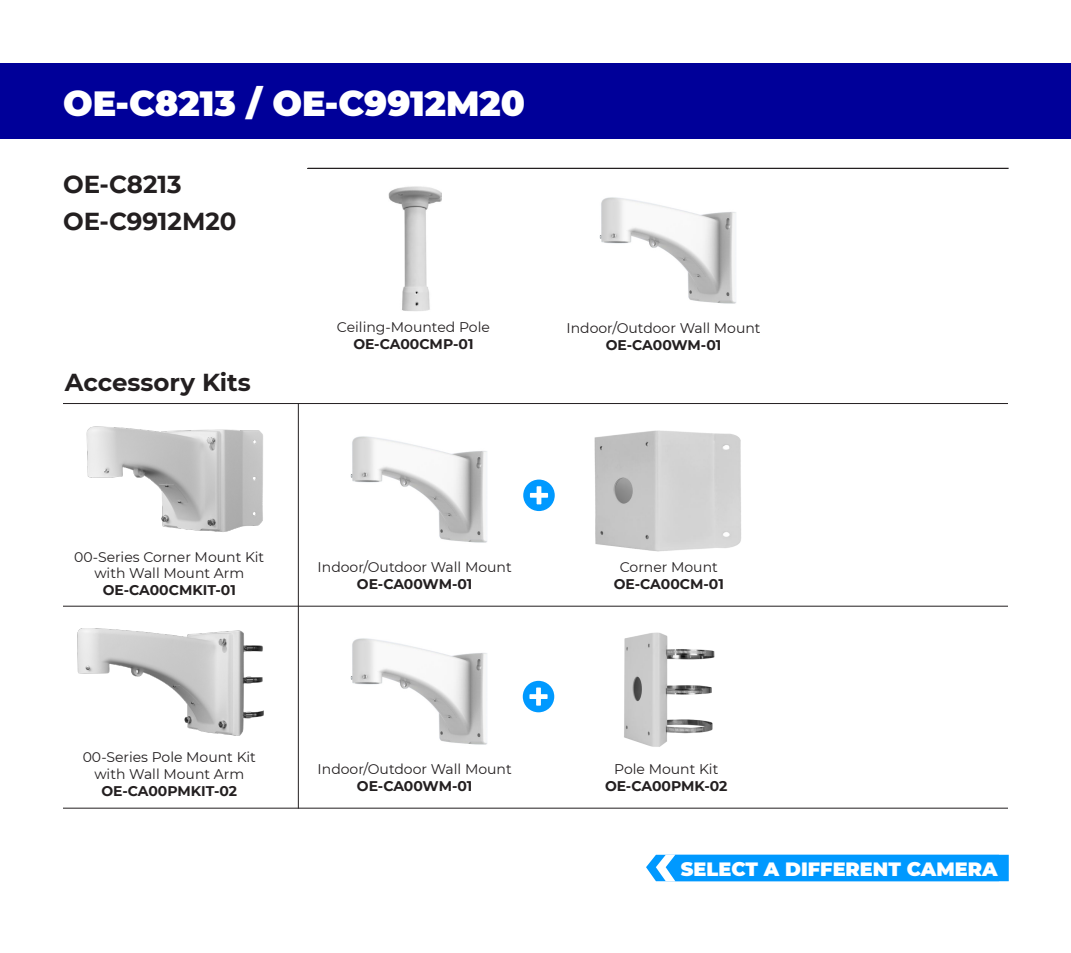
<style>
.page{position:relative;width:1071px;height:953px;background:#fff}
.page>*{position:absolute;margin:0;border:0;box-sizing:border-box;transform-origin:0 0}
.t1{font:900 35px "Montserrat";color:#fff}
.t2{font:700 24.5px/37.3px "Montserrat";color:#231f20}
.t3{font:900 19.25px "Montserrat";color:#fff}
.t4{font:14px/16.8px "Montserrat";color:#231f20;text-align:center}
.t5{font:700 14px "Montserrat";letter-spacing:-.005em;color:#231f20}
</style>
<div class="page">
<hr style="left:307px;top:168px;width:701px;height:1px;background:#231f20">
<hr style="left:63px;top:606px;width:945px;height:1px;background:#231f20">
<hr style="left:63px;top:403px;width:945px;height:1px;background:#231f20">
<hr style="left:63px;top:808px;width:945px;height:1px;background:#231f20">
<div style="left:0;top:63px;width:1071px;height:76px;background:#009"></div>
<hr style="left:308px;top:168px;width:701px;height:1px;background:#231f20">
<img style="left:388px;top:186px;width:53px;height:125px">
<img style="left:599px;top:197px;width:137px;height:107px">
<img style="left:350px;top:436px;width:137px;height:107px">
<svg style="left:523px;top:480px;width:32px;height:31px"></svg>
<img style="left:594px;top:430px;width:147px;height:122px">
<img style="left:350px;top:638px;width:137px;height:107px">
<svg style="left:523px;top:681px;width:31px;height:31px"></svg>
<div style="left:646px;top:855px;width:363px;height:26px;background:#09f"></div>
<img style="left:624px;top:633px;width:91px;height:114px">
<img style="left:86px;top:426px;width:177px;height:106px">
<img style="left:77px;top:628px;width:187px;height:108px">
<hr style="left:298px;top:403px;width:1px;height:405px;background:#231f20">
<h1 class="t1" style="left:63px;top:77px;width:463px">OE-C8213 / OE-C9912M20</h1>
<h2 class="t2" style="left:63px;top:164px;width:175px">OE-C8213<br>OE-C9912M20</h2>
<h2 class="t2" style="left:65px;top:363px;width:188px">Accessory Kits</h2>
<p class="t4" style="left:337px;top:318px;width:154px">Ceiling-Mounted Pole</p>
<p class="t5" style="left:353px;top:334px;width:122px">OE-CA00CMP-01</p>
<p class="t4" style="left:567px;top:319px;width:196px">Indoor/Outdoor Wall Mount</p>
<p class="t5" style="left:606px;top:335px;width:117px">OE-CA00WM-01</p>
<p class="t4" style="left:74px;top:548px;width:191px">00-Series Corner Mount Kit with Wall Mount Arm</p>
<p class="t5" style="left:103px;top:580px;width:135px">OE-CA00CMKIT-01</p>
<p class="t4" style="left:318px;top:558px;width:196px">Indoor/Outdoor Wall Mount</p>
<p class="t5" style="left:357px;top:574px;width:117px">OE-CA00WM-01</p>
<p class="t4" style="left:620px;top:558px;width:99px">Corner Mount</p>
<p class="t5" style="left:614px;top:574px;width:112px">OE-CA00CM-01</p>
<p class="t4" style="left:83px;top:748px;width:175px">00-Series Pole Mount Kit with Wall Mount Arm</p>
<p class="t5" style="left:101px;top:781px;width:137px">OE-CA00PMKIT-02</p>
<p class="t4" style="left:318px;top:760px;width:196px">Indoor/Outdoor Wall Mount</p>
<p class="t5" style="left:357px;top:775px;width:117px">OE-CA00WM-01</p>
<p class="t4" style="left:614px;top:760px;width:106px">Pole Mount Kit</p>
<p class="t5" style="left:605px;top:775px;width:124px">OE-CA00PMK-02</p>
<h3 class="t3" style="left:681px;top:854px;width:318px">SELECT A DIFFERENT CAMERA</h3>
</div>
